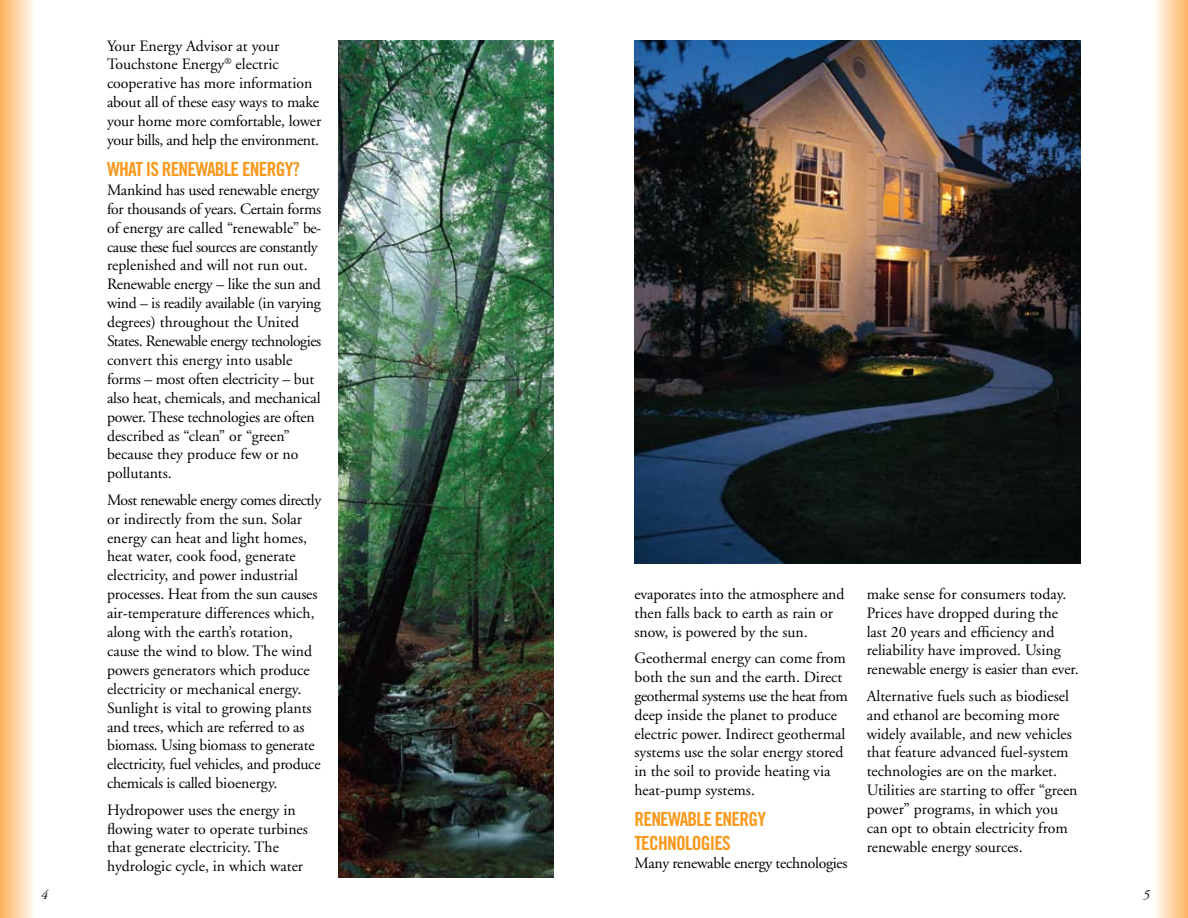
<style>
.page{position:relative;width:1188px;height:918px;background:#fff}
.page>*{position:absolute;margin:0;border:0;box-sizing:border-box;transform-origin:0 0}
.t1{font:19.5px "Trade Gothic Bold Cond Twenty";color:#f8991d}
.t2{font:15.75px/18.9px "Adobe Garamond";color:#000}
.t3{font:15.75px "Adobe Garamond";letter-spacing:-.02em;color:#000}
.t4{font:italic 13.5px "Adobe Garamond";color:#000}
</style>
<div class="page">
<img style="left:338px;top:40px;width:216px;height:838px">
<img style="left:634px;top:40px;width:447px;height:524px">
<div style="left:0;top:0;width:40px;height:918px;background:linear-gradient(to right,#fdb35d,#fff)"></div>
<div style="left:1148px;top:0;width:40px;height:918px;background:linear-gradient(to right,#fff,#fdb766)"></div>
<p class="t2" style="left:107px;top:36px;width:216px">Your Energy Advisor at your<br>Touchstone Energy<sup>®</sup> electric cooperative has more information about all of these easy ways to make your home more comfortable, lower your bills, and help the environment.</p>
<p class="t1" style="left:107px;top:157px;width:65px">WHAT IS RENEWABLE</p>
<p class="t1" style="left:242px;top:157px;width:10px">ENERGY</p>
<p class="t1" style="left:293px;top:157px;width:9px">?</p>
<p class="t2" style="left:107px;top:181px;width:216px">Mankind has used renewable energy for thousands of years. Certain forms of energy are called “renewable” be&shy;cause these fuel sources are constantly replenished and will not run out.<br>Renewable energy – like the sun and wind – is readily available (in varying degrees) throughout the United States. Renewable energy technologies convert this energy into usable forms – most often electricity – but also heat, chemicals, and mechanical power. These technologies are often described as “clean” or “green” because they produce few or no pollutants.</p>
<p class="t2" style="left:107px;top:491px;width:216px">Most renewable energy comes directly or indirectly from the sun. Solar energy can heat and light homes, heat water, cook food, generate electricity, and power industrial processes. Heat from the sun causes air-temperature differences which, along with the earth’s rotation, cause the wind to blow. The wind powers generators which produce electricity or mechanical energy.<br>Sunlight is vital to growing plants and trees, which are referred to as biomass. Using biomass to generate electricity, fuel vehicles, and produce chemicals is called bioenergy.</p>
<p class="t2" style="left:107px;top:801px;width:202px">Hydropower uses the energy in flowing water to operate turbines that generate electricity. The hydrologic cycle, in which water</p>
<p class="t2" style="left:634px;top:585px;width:211px">evaporates into the atmosphere and then falls back to earth as rain or snow, is powered by the sun.</p>
<p class="t2" style="left:634px;top:649px;width:215px">Geothermal energy can come from both the sun and the earth. Direct geothermal systems use the heat from deep inside the planet to produce electric power. Indirect geothermal systems use the solar energy stored in the soil to provide heating via heat-pump systems.</p>
<p class="t1" style="left:634px;top:807px;width:10px">RENEWABLE</p>
<p class="t1" style="left:715px;top:807px;width:10px">ENERGY</p>
<p class="t1" style="left:634px;top:831px;width:9px">TECHNOLOGIE</p>
<p class="t1" style="left:722px;top:831px;width:10px">S</p>
<p class="t3" style="left:634px;top:855px;width:215px">Many renewable energy technologies</p>
<p class="t2" style="left:867px;top:585px;width:213px">make sense for consumers today.<br>Prices have dropped during the last 20 years and efficiency and reliability have improved. Using renewable energy is easier than ever.</p>
<p class="t2" style="left:867px;top:687px;width:212px">Alternative fuels such as biodiesel and ethanol are becoming more widely available, and new vehicles that feature advanced fuel-system technologies are on the market.<br>Utilities are starting to offer “green power” programs, in which you can opt to obtain electricity from renewable energy sources.</p>
<p class="t4" style="left:41px;top:888px;width:8px">4</p>
<p class="t4" style="left:1143px;top:888px;width:8px">5</p>
</div>
